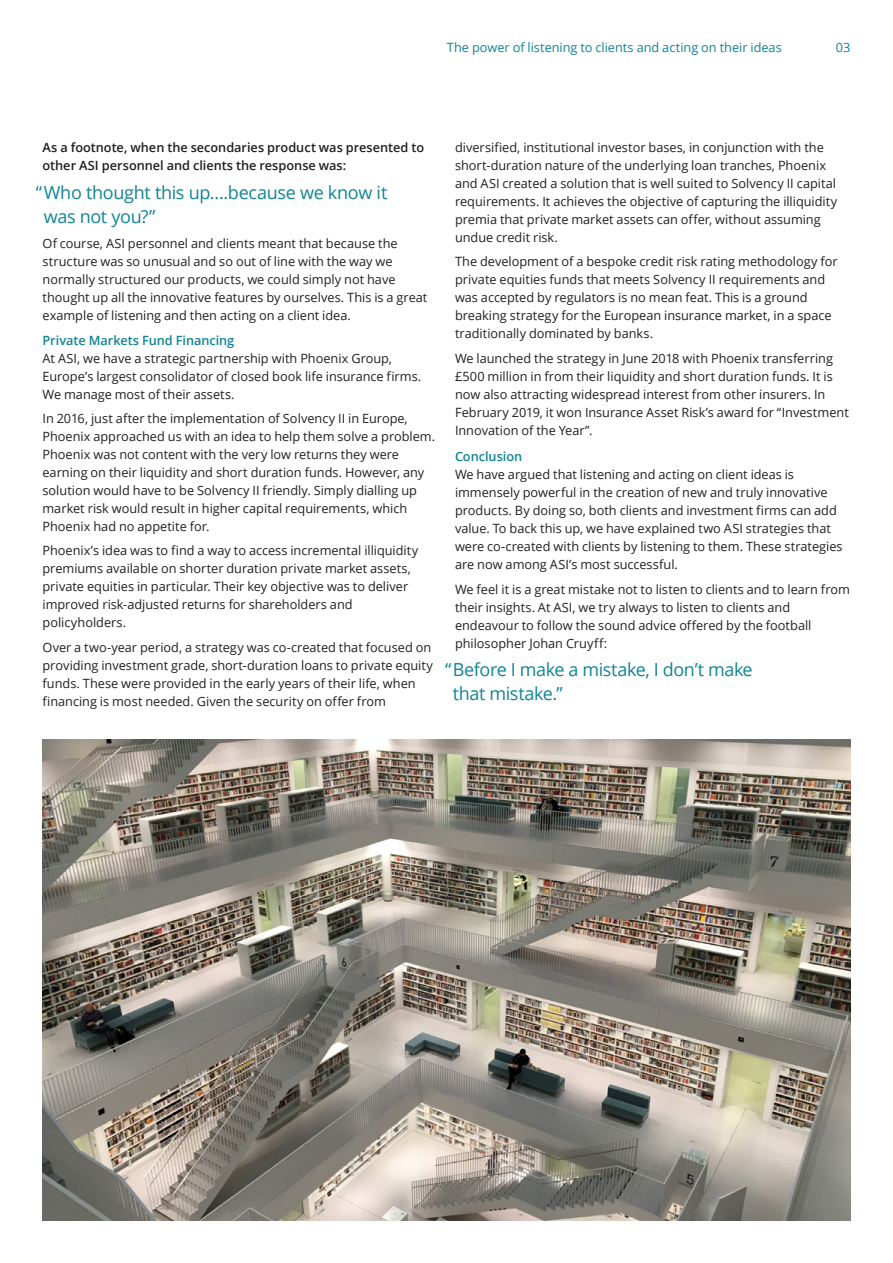
<style>
.page{position:relative;width:893px;height:1263px;background:#fff}
.page>*{position:absolute;margin:0;border:0;box-sizing:border-box;transform-origin:0 0}
.t1{font:18px/24px "Open Sans";letter-spacing:-.02em;color:#108496}
.t2{font:12.75px/18px "Open Sans";color:#231f20}
.t3{font:600 12.75px/18px "Open Sans";color:#231f20}
.t4{font:12.75px "Open Sans";color:#108496}
.t5{font:600 12.75px "Open Sans";letter-spacing:-.005em;color:#108496}
</style>
<div class="page">
<img style="left:43px;top:739px;width:807px;height:481px">
<p class="t4" style="left:447px;top:39px;width:336px">The power of listening to clients and acting on their ideas</p>
<p class="t4" style="left:836px;top:39px;width:16px">03</p>
<p class="t3" style="left:43px;top:138px;width:383px">As a footnote, when the secondaries product was presented to other ASI personnel and clients the response was:</p>
<h1 class="t1" style="left:44px;top:180px;width:345px;text-indent:-8px">“Who thought this up….because we know it was not you?”</h1>
<p class="t2" style="left:43px;top:234px;width:386px">Of course, ASI personnel and clients meant that because the structure was so unusual and so out of line with the way we normally structured our products, we could simply not have thought up all the innovative features by ourselves. This is a great example of listening and then acting on a client idea.</p>
<p class="t5" style="left:43px;top:331px;width:193px">Private Markets Fund Financing</p>
<p class="t2" style="left:43px;top:349px;width:380px">At ASI, we have a strategic partnership with Phoenix Group,<br>Europe’s largest consolidator of closed book life insurance firms.<br>We manage most of their assets.</p>
<p class="t2" style="left:43px;top:409px;width:394px">In 2016, just after the implementation of Solvency II in Europe, Phoenix approached us with an idea to help them solve a problem.<br>Phoenix was not content with the very low returns they were earning on their liquidity and short duration funds. However, any solution would have to be Solvency II friendly. Simply dialling up market risk would result in higher capital requirements, which Phoenix had no appetite for.</p>
<p class="t2" style="left:43px;top:541px;width:377px">Phoenix’s idea was to find a way to access incremental illiquidity premiums available on shorter duration private market assets, private equities in particular. Their key objective was to deliver improved risk-adjusted returns for shareholders and policyholders.</p>
<p class="t2" style="left:43px;top:638px;width:392px">Over a two-year period, a strategy was co-created that focused on providing investment grade, short-duration loans to private equity funds. These were provided in the early years of their life, when financing is most needed. Given the security on offer from</p>
<p class="t2" style="left:455px;top:138px;width:384px">diversified, institutional investor bases, in conjunction with the short-duration nature of the underlying loan tranches, Phoenix and ASI created a solution that is well suited to Solvency II capital requirements. It achieves the objective of capturing the illiquidity premia that private market assets can offer, without assuming undue credit risk.</p>
<p class="t2" style="left:455px;top:252px;width:384px">The development of a bespoke credit risk rating methodology for private equities funds that meets Solvency II requirements and was accepted by regulators is no mean feat. This is a ground breaking strategy for the European insurance market, in a space traditionally dominated by banks.</p>
<p class="t2" style="left:455px;top:349px;width:395px">We launched the strategy in June 2018 with Phoenix transferring £500 million in from their liquidity and short duration funds. It is now also attracting widespread interest from other insurers. In February 2019, it won Insurance Asset Risk’s award for “Investment Innovation of the Year”.</p>
<p class="t5" style="left:455px;top:448px;width:69px">Conclusion</p>
<p class="t2" style="left:455px;top:465px;width:389px">We have argued that listening and acting on client ideas is immensely powerful in the creation of new and truly innovative products. By doing so, both clients and investment firms can add value. To back this up, we have explained two ASI strategies that were co-created with clients by listening to them. These strategies are now among ASI’s most successful.</p>
<p class="t2" style="left:455px;top:580px;width:397px">We feel it is a great mistake not to listen to clients and to learn from their insights. At ASI, we try always to listen to clients and endeavour to follow the sound advice offered by the football philosopher Johan Cruyff:</p>
<h1 class="t1" style="left:453px;top:657px;width:301px;text-indent:-8px">“Before I make a mistake, I don’t make that mistake.”</h1>
</div>
